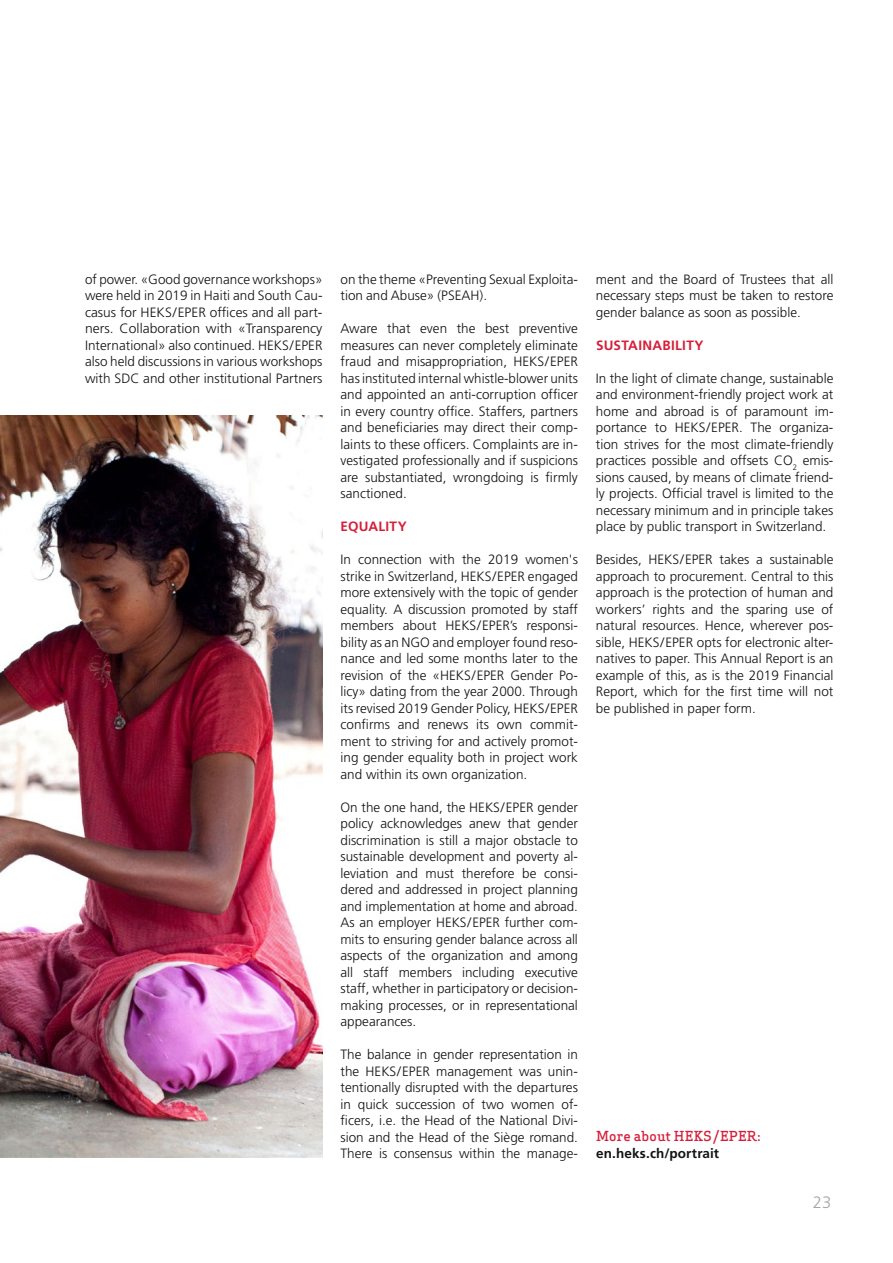
<style>
.page{position:relative;width:893px;height:1263px;background:#fff}
.page>*{position:absolute;margin:0;border:0;box-sizing:border-box;transform-origin:0 0}
.t1{font:300 16.5px "Frutiger LT";color:#a5a5a8}
.t2{font:300 13.5px/16.5px "Frutiger LT";color:#121212;text-align:justify}
.t3{font:700 13.5px "Frutiger LT";color:#d71e39}
.t4{font:500 13.5px "Apex Serif";letter-spacing:.015em;color:#d71e39}
.t5{font:700 13.5px "Frutiger LT";letter-spacing:.01em;color:#121212}
</style>
<div class="page">
<img style="left:0;top:416px;width:322px;height:742px">
<p class="t2" style="left:85px;top:271px;width:239px">of power. «Good governance workshops» were held in 2019 in Haiti and South Cau&shy;casus for HEKS/EPER offices and all part&shy;ners. Collaboration with «Transparency International» also continued. HEKS/EPER also held discussions in various workshops with SDC and other institutional Partners</p>
<p class="t2" style="left:340px;top:271px;width:239px">on the theme «Preventing Sexual Exploita&shy;tion and Abuse» (PSEAH).</p>
<p class="t2" style="left:340px;top:320px;width:239px">Aware that even the best preventive measures can never completely eliminate fraud and misappropriation, HEKS/EPER has instituted internal whistle-blower units and appointed an anti-corruption officer in every country office. Staffers, partners and beneficiaries may direct their comp&shy;laints to these officers. Complaints are in&shy;vestigated professionally and if suspicions are substantiated, wrongdoing is firmly sanctioned.</p>
<p class="t3" style="left:340px;top:518px;width:17px">Equality</p>
<p class="t2" style="left:340px;top:551px;width:239px">In connection with the 2019 women's strike in Switzerland, HEKS/EPER engaged more extensively with the topic of gender equality. A discussion promoted by staff members about HEKS/EPER’s responsi&shy;bility as an NGO and employer found reso&shy;nance and led some months later to the revision of the «HEKS/EPER Gender Po&shy;licy» dating from the year 2000. Through its revised 2019 Gender Policy, HEKS/EPER confirms and renews its own commit&shy;ment to striving for and actively promot&shy;ing gender equality both in project work and within its own organization.</p>
<p class="t2" style="left:340px;top:799px;width:239px">On the one hand, the HEKS/EPER gender policy acknowledges anew that gender discrimination is still a major obstacle to sustainable development and poverty al&shy;leviation and must therefore be consi&shy;dered and addressed in project planning and implementation at home and abroad.<br>As an employer HEKS/EPER further com&shy;mits to ensuring gender balance across all aspects of the organization and among all staff members including executive staff, whether in participatory or decision&shy;making processes, or in representational appearances.</p>
<p class="t2" style="left:340px;top:1046px;width:239px">The balance in gender representation in the HEKS/EPER management was unin&shy;tentionally disrupted with the departures in quick succession of two women of&shy;ficers, i.e. the Head of the National Divi&shy;sion and the Head of the Siège romand.<br>There is consensus within the manage-</p>
<p class="t2" style="left:596px;top:271px;width:239px">ment and the Board of Trustees that all necessary steps must be taken to restore gender balance as soon as possible.</p>
<p class="t3" style="left:596px;top:337px;width:17px">Sustainability</p>
<p class="t2" style="left:596px;top:370px;width:239px">In the light of climate change, sustainable and environment-friendly project work at home and abroad is of paramount im&shy;portance to HEKS/EPER. The organiza&shy;tion strives for the most climate-friendly practices possible and offsets CO<sub>2</sub> emis&shy;sions caused, by means of climate friend&shy;ly projects. Official travel is limited to the necessary minimum and in principle takes place by public transport in Switzerland.</p>
<p class="t2" style="left:596px;top:551px;width:239px">Besides, HEKS/EPER takes a sustainable approach to procurement. Central to this approach is the protection of human and workers’ rights and the sparing use of natural resources. Hence, wherever pos&shy;sible, HEKS/EPER opts for electronic alter&shy;natives to paper. This Annual Report is an example of this, as is the 2019 Financial Report, which for the first time will not be published in paper form.</p>
<p class="t4" style="left:596px;top:1128px;width:135px">More about HEKS/EPER</p>
<p class="t4" style="left:757px;top:1128px;width:4px">:</p>
<p class="t5" style="left:596px;top:1145px;width:125px">en.heks.ch/portrait</p>
<p class="t1" style="left:813px;top:1192px;width:20px">23</p>
</div>
